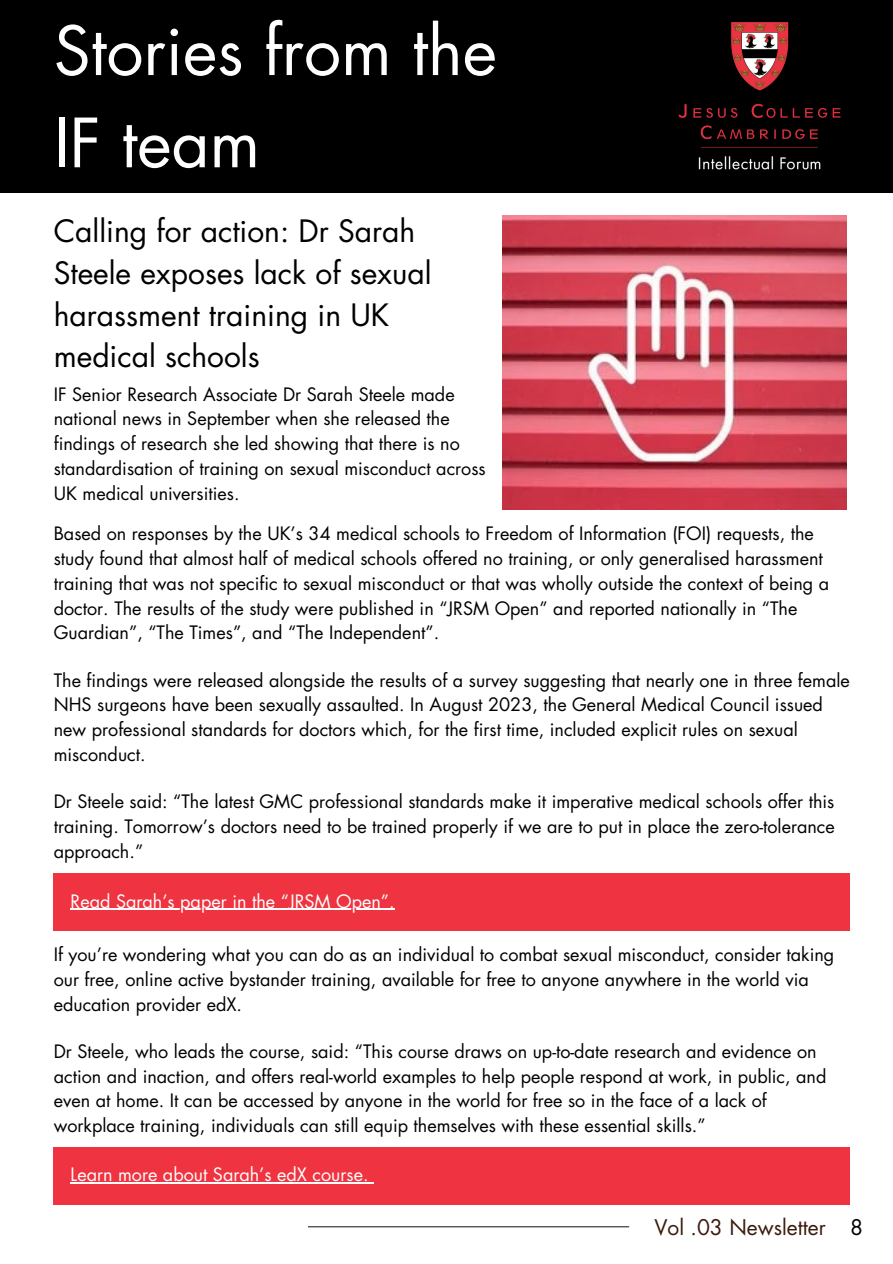
<style>
.page{position:relative;width:893px;height:1264px;background:#fff}
.page>*{position:absolute;margin:0;border:0;box-sizing:border-box;transform-origin:0 0}
.t1{font:66px "Futura Std";color:#fff}
.t2{font:30px/41.5px "Futura Std";color:#000}
.t3{font:21px "Futura Std";color:#3c1a0c}
.t4{font:21px "Futura Std";color:#000}
.t5{font:18px/24.8px "Futura Std";color:#000}
.t6{font:18px "Futura Std";color:#fefefe}
</style>
<div class="page">
<div style="left:0;top:0;width:892px;height:193px;background:#000"></div>
<hr style="left:308px;top:1226px;width:321px;height:1px;background:#2d2926">
<img style="left:502px;top:215px;width:344px;height:294px">
<img style="left:678px;top:22px;width:163px;height:148px">
<div style="left:54px;top:873px;width:796px;height:57px;background:#ef3340"></div>
<div style="left:54px;top:1146px;width:796px;height:58px;background:#ef3340"></div>
<hr style="left:71px;top:908px;width:323px;height:1px;background:#fefefe">
<hr style="left:71px;top:1182px;width:297px;height:1px;background:#fefefe">
<p class="t1" style="left:54px;top:21px;width:444px">Stories from the</p>
<p class="t1" style="left:54px;top:113px;width:208px">IF team</p>
<p class="t2" style="left:54px;top:212px;width:379px">Calling for action: Dr Sarah<br>Steele exposes lack of sexual harassment training in UK medical schools</p>
<p class="t5" style="left:54px;top:382px;width:433px">IF Senior Research Associate Dr Sarah Steele made national news in September when she released the findings of research she led showing that there is no standardisation of training on sexual misconduct across UK medical universities.</p>
<p class="t5" style="left:54px;top:522px;width:777px">Based on responses by the UK’s 34 medical schools to Freedom of Information (FOI) requests, the study found that almost half of medical schools offered no training, or only generalised harassment training that was not specific to sexual misconduct or that was wholly outside the context of being a doctor. The results of the study were published in “JRSM Open” and reported nationally in “The Guardian”, “The Times”, and “The Independent”.</p>
<p class="t5" style="left:54px;top:668px;width:797px">The findings were released alongside the results of a survey suggesting that nearly one in three female NHS surgeons have been sexually assaulted. In August 2023, the General Medical Council issued new professional standards for doctors which, for the first time, included explicit rules on sexual misconduct.</p>
<p class="t5" style="left:54px;top:790px;width:782px;text-align:justify">Dr Steele said: “The latest GMC professional standards make it imperative medical schools offer this training. Tomorrow’s doctors need to be trained properly if we are to put in place the zero-tolerance approach.”</p>
<p class="t6" style="left:71px;top:892px;width:325px">Read Sarah’s paper in the “JRSM Open”.</p>
<p class="t5" style="left:54px;top:943px;width:782px">If you’re wondering what you can do as an individual to combat sexual misconduct, consider taking our free, online active bystander training, available for free to anyone anywhere in the world via education provider edX.</p>
<p class="t5" style="left:54px;top:1039px;width:774px">Dr Steele, who leads the course, said: “This course draws on up-to-date research and evidence on action and inaction, and offers real-world examples to help people respond at work, in public, and even at home. It can be accessed by anyone in the world for free so in the face of a lack of workplace training, individuals can still equip themselves with these essential skills.”</p>
<p class="t6" style="left:71px;top:1166px;width:299px">Learn more about Sarah’s edX course.</p>
<p class="t3" style="left:654px;top:1217px;width:173px">Vol .03 Newsletter</p>
<p class="t4" style="left:849px;top:1217px;width:14px">8</p>
</div>
